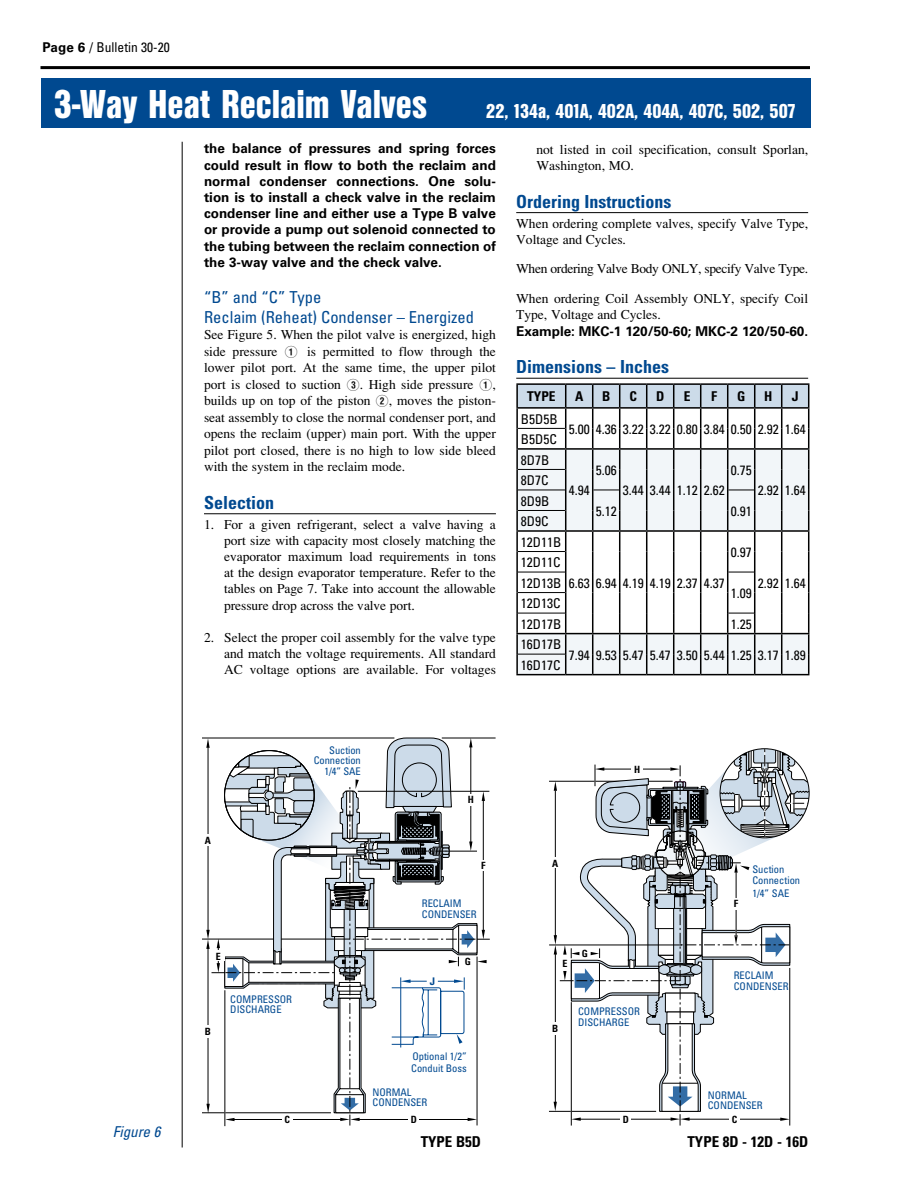
<style>
.page{position:relative;width:918px;height:1188px;background:#fff}
.page>*{position:absolute;margin:0;border:0;box-sizing:border-box;transform-origin:0 0}
.t1{font:42px "Nimbus San D Blac Cond";color:#fff}
.t2{font:21px "Nimbus San D Blac Cond";color:#fff}
.t3{font:700 condensed 18px "Univers";color:#004990}
.t4{font:condensed 16.5px/19.8px "Univers";color:#004990}
.t5{font:700 condensed 15px "Univers";color:#000}
.t6{font:italic condensed 15px "Univers";color:#004990}
.t7{font:13.5px/16.2px "Times";color:#000;text-align:justify}
.t8{font:700 13.5px/16.2px "Univers";color:#000;text-align:justify}
.t9{font:condensed 13.5px/20.9px "Univers";color:#000}
.t10{font:13.5px "Times";letter-spacing:-.025em;color:#000}
.t11{font:700 condensed 13.5px "Univers";color:#000}
.t12{font:condensed 10.5px/10.5px "Univers";color:#004990}
.t13{font:700 condensed 10.5px "Univers";color:#004990}
.t14{font:700 condensed 10.05px "Univers";color:#000}
.s1{font-weight:700;font-stretch:normal}
.s2{font-family:"Numerics P02"}
</style>
<div class="page">
<div style="left:41px;top:78px;width:769px;height:50px;background:#004990"></div>
<hr style="left:40px;top:66px;width:770px;height:3px;background:#000">
<hr style="left:549px;top:781px;width:124px;height:1px;background:#000">
<hr style="left:549px;top:945px;width:133px;height:1px;background:#000">
<hr style="left:549px;top:1111px;width:107px;height:1px;background:#000">
<svg style="left:554px;top:749px;width:255px;height:377px"></svg>
<hr style="left:442px;top:738px;width:54px;height:1px;background:#000">
<hr style="left:203px;top:738px;width:191px;height:1px;background:#000">
<hr style="left:203px;top:1113px;width:128px;height:1px;background:#000">
<hr style="left:203px;top:939px;width:147px;height:1px;background:#000">
<hr style="left:204px;top:513px;width:292px;height:1px;background:#000">
<hr style="left:516px;top:212px;width:292px;height:1px;background:#000">
<hr style="left:516px;top:378px;width:292px;height:1px;background:#000">
<svg style="left:206px;top:738px;width:284px;height:388px"></svg>
<hr style="left:516px;top:383px;width:50px;height:2px;background:#000">
<hr style="left:566px;top:383px;width:27px;height:2px;background:#000">
<hr style="left:593px;top:383px;width:27px;height:2px;background:#000">
<hr style="left:620px;top:383px;width:27px;height:2px;background:#000">
<hr style="left:647px;top:383px;width:27px;height:2px;background:#000">
<hr style="left:674px;top:383px;width:27px;height:2px;background:#000">
<hr style="left:701px;top:383px;width:27px;height:2px;background:#000">
<hr style="left:728px;top:383px;width:27px;height:2px;background:#000">
<hr style="left:755px;top:383px;width:27px;height:2px;background:#000">
<hr style="left:782px;top:383px;width:27px;height:2px;background:#000">
<svg style="left:516px;top:384px;width:293px;height:291px"></svg>
<hr style="left:182px;top:142px;width:1px;height:1006px;background:#000">
<p class="t9" style="left:42px;top:37px;width:129px"><span class="s1">Page 6</span> / Bulletin 30-20</p>
<h1 class="t1" style="left:54px;top:80px;width:375px">3-Way Heat Reclaim Valves</h1>
<h2 class="t2" style="left:486px;top:99px;width:310px">22, 134a, 401A, 402A, 404A, 407C, 502, 507</h2>
<p class="t6" style="left:113px;top:1122px;width:49px">Fig-ure 6</p>
<p class="t8" style="left:204px;top:141px;width:293px">the balance of pressures and spring forces could result in flow to both the reclaim and normal condenser connections. One solu&shy;tion is to install a check valve in the reclaim condenser line and either use a Type B valve or provide a pump out solenoid connected to the tubing between the reclaim connection of the 3-way valve and the check valve.</p>
<p class="t4" style="left:204px;top:287px;width:272px">“B” and “C” Type<br>Reclaim (Reheat) Condenser – Energized</p>
<p class="t7" style="left:204px;top:326px;width:293px">See Figure 5. When the pilot valve is energized, high side pressure <span class="s2">Q</span> is permitted to flow through the lower pilot port. At the same time, the upper pilot port is closed to suction <span class="s2">E</span>. High side pressure <span class="s2">Q</span>, builds up on top of the piston <span class="s2">W</span>, moves the piston&shy;seat assembly to close the normal condenser port, and opens the reclaim (upper) main port. With the upper pilot port closed, there is no high to low side bleed with the system in the reclaim mode.</p>
<h3 class="t3" style="left:204px;top:491px;width:72px">Selection</h3>
<p class="t7" style="left:224px;top:516px;width:273px;text-indent:-20px">1. For a given refrigerant, select a valve having a port size with capacity most closely matching the evaporator maximum load requirements in tons at the design evaporator temperature. Refer to the tables on Page 7. Take into account the allowable pressure drop across the valve port.</p>
<p class="t7" style="left:224px;top:629px;width:273px;text-indent:-20px">2. Select the proper coil assembly for the valve type and match the voltage requirements. All standard AC voltage options are available. For voltages</p>
<p class="t7" style="left:536px;top:141px;width:273px">not listed in coil specification, consult Sporlan,<br>Washington, MO.</p>
<h3 class="t3" style="left:516px;top:190px;width:157px">Ordering Instructions</h3>
<p class="t7" style="left:516px;top:215px;width:293px">When ordering complete valves, specify Valve Type,<br>Voltage and Cycles.</p>
<p class="t10" style="left:516px;top:261px;width:293px">When ordering Valve Body ONLY, specify Valve Type.</p>
<p class="t7" style="left:516px;top:291px;width:293px">When ordering Coil Assembly ONLY, specify Coil<br>Type, Voltage and Cycles.</p>
<p class="t8" style="left:516px;top:323px;width:293px">Example: MKC-1 120/50-60; MKC-2 120/50-60.</p>
<h3 class="t3" style="left:516px;top:356px;width:154px">Dimensions – Inches</h3>
<p class="t11" style="left:527px;top:388px;width:30px">TYPE</p>
<p class="t11" style="left:575px;top:388px;width:10px">A</p>
<p class="t11" style="left:602px;top:388px;width:10px">B</p>
<p class="t11" style="left:629px;top:388px;width:9px">C</p>
<p class="t11" style="left:656px;top:388px;width:10px">D</p>
<p class="t11" style="left:684px;top:388px;width:8px">E</p>
<p class="t11" style="left:711px;top:388px;width:7px">F</p>
<p class="t11" style="left:737px;top:388px;width:10px">G</p>
<p class="t11" style="left:764px;top:388px;width:10px">H</p>
<p class="t11" style="left:792px;top:388px;width:8px">J</p>
<p class="t9" style="left:521px;top:408px;width:38px">B5D5B</p>
<p class="t9" style="left:569px;top:418px;width:238px">5.00 4.36 3.22 3.22 0.80 3.84 0.50 2.92 1.64</p>
<p class="t9" style="left:521px;top:428px;width:37px">B5D5C<br>8D7B</p>
<p class="t9" style="left:569px;top:480px;width:22px">4.94</p>
<p class="t9" style="left:596px;top:460px;width:22px">5.06</p>
<p class="t9" style="left:731px;top:460px;width:22px">0.75</p>
<p class="t9" style="left:521px;top:470px;width:30px">8D7C<br>8D9B</p>
<p class="t9" style="left:623px;top:480px;width:103px">3.44 3.44 1.12 2.62</p>
<p class="t9" style="left:758px;top:480px;width:49px">2.92 1.64</p>
<p class="t9" style="left:596px;top:500px;width:22px">5.12</p>
<p class="t9" style="left:731px;top:500px;width:22px">0.91</p>
<p class="t9" style="left:521px;top:511px;width:42px">8D9C<br>12D11B</p>
<p class="t9" style="left:731px;top:542px;width:22px">0.97</p>
<p class="t9" style="left:521px;top:552px;width:42px">12D11C<br>12D13B</p>
<p class="t9" style="left:569px;top:572px;width:157px">6.63 6.94 4.19 4.19 2.37 4.37</p>
<p class="t9" style="left:758px;top:572px;width:49px">2.92 1.64</p>
<p class="t9" style="left:731px;top:583px;width:22px">1.09</p>
<p class="t9" style="left:521px;top:593px;width:42px;line-height:20.4px">12D13C<br>12D17B</p>
<p class="t9" style="left:731px;top:613px;width:22px">1.25</p>
<p class="t9" style="left:521px;top:634px;width:42px">16D17B</p>
<p class="t9" style="left:521px;top:654px;width:41px">16D17C</p>
<p class="t9" style="left:569px;top:644px;width:238px">7.94 9.53 5.47 5.47 3.50 5.44 1.25 3.17 1.89</p>
<p class="t14" style="left:205px;top:834px;width:8px">A</p>
<p class="t12" style="left:314px;top:745px;width:48px;text-align:right">Suction<br>Connection<br>1/4” SAE</p>
<p class="t14" style="left:468px;top:794px;width:8px">H</p>
<p class="t14" style="left:481px;top:860px;width:6px">F</p>
<p class="t12" style="left:422px;top:898px;width:56px">RECLAIM<br>CONDENSER</p>
<p class="t14" style="left:216px;top:950px;width:6px">E</p>
<p class="t14" style="left:205px;top:1026px;width:8px">B</p>
<p class="t12" style="left:230px;top:994px;width:63px">COMPRESSOR<br>DISCHARGE</p>
<p class="t13" style="left:430px;top:975px;width:7px">J</p>
<p class="t14" style="left:465px;top:955px;width:8px">G</p>
<p class="t12" style="left:411px;top:1050px;width:57px;line-height:12.6px">Optional 1/2”<br>Conduit Boss</p>
<p class="t12" style="left:373px;top:1087px;width:56px">NORMAL<br>CONDENSER</p>
<p class="t14" style="left:284px;top:1113px;width:7px">C</p>
<p class="t14" style="left:411px;top:1113px;width:8px">D</p>
<p class="t14" style="left:634px;top:763px;width:8px">H</p>
<p class="t14" style="left:552px;top:857px;width:8px">A</p>
<p class="t14" style="left:562px;top:957px;width:6px">E</p>
<p class="t14" style="left:582px;top:947px;width:8px">G</p>
<p class="t14" style="left:552px;top:1023px;width:8px">B</p>
<p class="t12" style="left:578px;top:1006px;width:63px">COMPRESSOR<br>DISCHARGE</p>
<p class="t14" style="left:734px;top:898px;width:6px">F</p>
<p class="t12" style="left:752px;top:864px;width:49px">Suction<br>Connection</p>
<p class="t12" style="left:752px;top:888px;width:38px">1/4” SAE</p>
<p class="t12" style="left:734px;top:970px;width:56px">RECLAIM<br>CONDENSER</p>
<p class="t12" style="left:708px;top:1089px;width:56px">NORMAL<br>CONDENSER</p>
<p class="t14" style="left:623px;top:1113px;width:8px">D</p>
<p class="t14" style="left:732px;top:1113px;width:7px">C</p>
<p class="t5" style="left:421px;top:1132px;width:62px">TYPE B5D</p>
<p class="t5" style="left:687px;top:1132px;width:122px">TYPE 8D - 12D - 16D</p>
</div>
